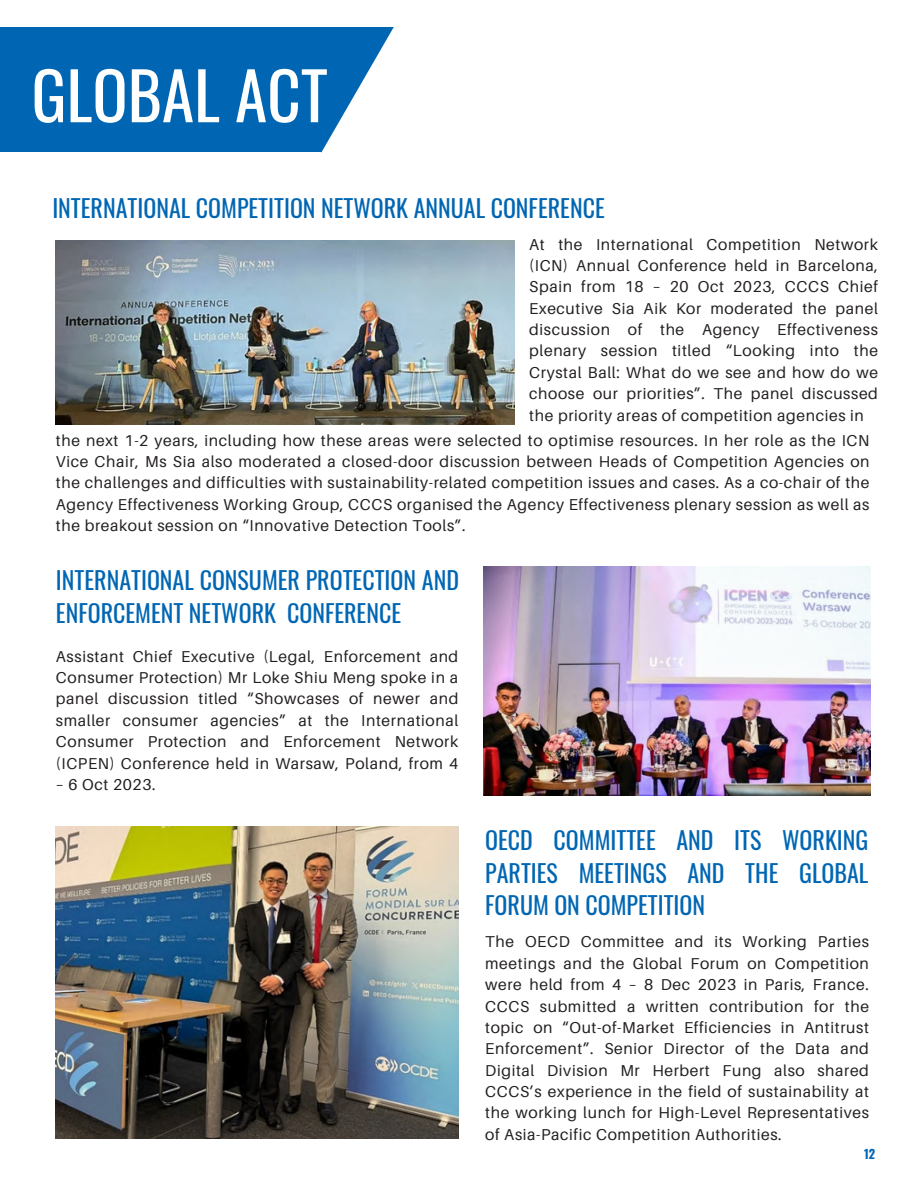
<style>
.page{position:relative;width:918px;height:1188px;background:#fff}
.page>*{position:absolute;margin:0;border:0;box-sizing:border-box;transform-origin:0 0}
.t1{font:65.4px "Oswald";color:#fff}
.t2{font:24px/32.7px "Oswald";color:#0066b3;text-align:justify}
.t3{font:15.75px/21.3px "Aileron";letter-spacing:.04em;color:#231f1f;text-align:justify}
.t4{font:700 12.45px "Oswald";color:#0066b3}
</style>
<div class="page">
<div style="left:0;top:27px;width:321px;height:125px;background:#0066b3"></div>
<svg style="left:321px;top:27px;width:73px;height:126px"></svg>
<img style="left:56px;top:241px;width:459px;height:183px">
<img style="left:483px;top:567px;width:387px;height:228px">
<img style="left:56px;top:827px;width:403px;height:311px">
<h1 class="t1" style="left:32px;top:44px;width:298px">GLOBAL ACT</h1>
<h2 class="t2" style="left:52px;top:191px;width:554px">INTERNATIONAL COMPETITION NETWORK ANNUAL CONFERENCE</h2>
<p class="t3" style="left:529px;top:233px;width:350px">At the International Competition Network (ICN) Annual Conference held in Barcelona, Spain from 18 – 20 Oct 2023, CCCS Chief Executive Sia Aik Kor moderated the panel discussion of the Agency Effectiveness plenary session titled “Looking into the Crystal Ball: What do we see and how do we choose our priorities”. The panel discussed the priority areas of competition agencies in</p>
<p class="t3" style="left:56px;top:429px;width:815px">the next 1-2 years, including how these areas were selected to optimise resources. In her role as the ICN Vice Chair, Ms Sia also moderated a closed-door discussion between Heads of Competition Agencies on the challenges and difficulties with sustainability-related competition issues and cases. As a co-chair of the Agency Effectiveness Working Group, CCCS organised the Agency Effectiveness plenary session as well as the breakout session on “Innovative Detection Tools”.</p>
<h2 class="t2" style="left:56px;top:563px;width:405px">INTERNATIONAL CONSUMER PROTECTION AND<br>ENFORCEMENT NETWORK CONFERENCE</h2>
<p class="t3" style="left:56px;top:645px;width:404px">Assistant Chief Executive (Legal, Enforcement and Consumer Protection) Mr Loke Shiu Meng spoke in a panel discussion titled “Showcases of newer and smaller consumer agencies” at the International Consumer Protection and Enforcement Network (ICPEN) Conference held in Warsaw, Poland, from 4</p>
<p class="t3" style="left:56px;top:773px;width:101px">– 6 Oct 2023.</p>
<h2 class="t2" style="left:485px;top:823px;width:385px">OECD COMMITTEE AND ITS WORKING PARTIES MEETINGS AND THE GLOBAL FORUM ON COMPETITION</h2>
<p class="t3" style="left:485px;top:931px;width:385px">The OECD Committee and its Working Parties meetings and the Global Forum on Competition were held from 4 – 8 Dec 2023 in Paris, France.<br>CCCS submitted a written contribution for the topic on “Out-of-Market Efficiencies in Antitrust Enforcement”. Senior Director of the Data and Digital Division Mr Herbert Fung also shared CCCS’s experience in the field of sustainability at the working lunch for High-Level Representatives of Asia-Pacific Competition Authorities.</p>
<p class="t4" style="left:864px;top:1144px;width:13px">12</p>
</div>
